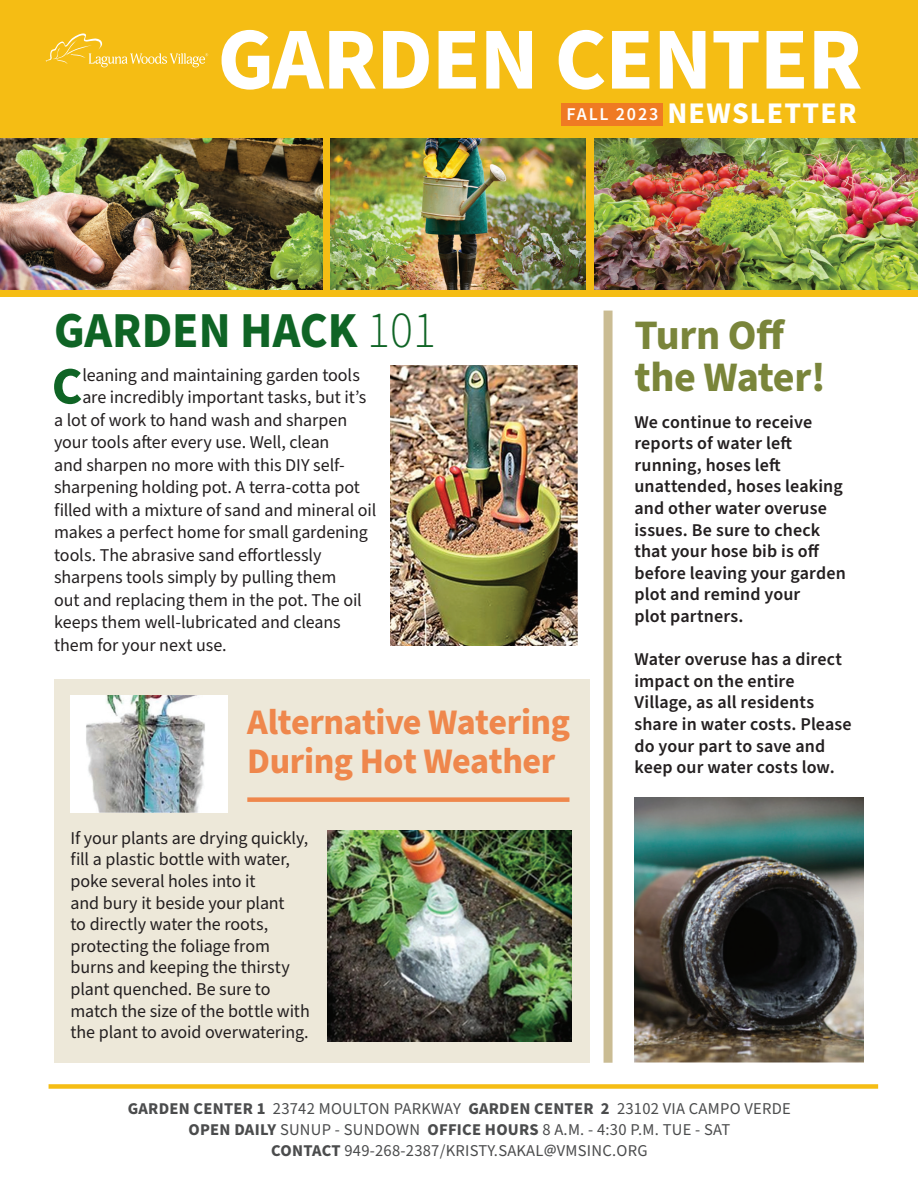
<style>
.page{position:relative;width:918px;height:1188px;background:#fff}
.page>*{position:absolute;margin:0;border:0;box-sizing:border-box;transform-origin:0 0}
.t1{font:700 88.5px "Source Sans Pro";letter-spacing:-.01em;color:#fff}
.t2{font:700 52.5px "Source Sans Pro";color:#0f6425}
.t3{font:700 50.4px "Source Sans Pro";color:#0f6425;scale:.95 1}
.t4{font:700 42px/42px "Source Sans Pro";letter-spacing:-.01em;color:#7a853a}
.t5{font:700 36px/39px "Source Sans Pro";letter-spacing:-.015em;color:#ef874c}
.t6{font:700 30px "Source Sans Pro";letter-spacing:.04em;color:#fff}
.t7{font:18px/21.6px "Source Sans Pro";letter-spacing:-.005em;color:#231f20}
.t8{font:600 18px/21.6px "Source Sans Pro";letter-spacing:.005em;color:#231f20}
.t9{font:600 18px "Source Sans Pro";letter-spacing:.1em;color:#fff}
.t10{font:16.5px "Source Sans Pro";letter-spacing:.015em;color:#4b4c4d}
.s1{font-weight:300}
.s2{font-weight:700}
</style>
<div class="page">
<div style="left:0;top:0;width:918px;height:297px;background:#f5bd14"></div>
<svg style="left:46px;top:33px;width:162px;height:34px"></svg>
<img style="left:0;top:138px;width:322px;height:152px">
<img style="left:331px;top:138px;width:255px;height:152px">
<img style="left:594px;top:138px;width:324px;height:152px">
<div style="left:562px;top:103px;width:101px;height:22px;background:#ef7a23"></div>
<div style="left:49px;top:1084px;width:829px;height:5px;background:#f5bd14"></div>
<div style="left:604px;top:311px;width:9px;height:752px;background:#cabc93"></div>
<img style="left:390px;top:365px;width:187px;height:281px">
<div style="left:54px;top:679px;width:536px;height:384px;background:#ede8d9"></div>
<div style="left:247px;top:797px;width:322px;height:5px;background:#ef874c"></div>
<img style="left:70px;top:696px;width:158px;height:116px">
<img style="left:328px;top:830px;width:243px;height:211px">
<img style="left:634px;top:797px;width:230px;height:266px">
<p class="t1" style="left:218px;top:-1px;width:646px">GARDEN CENTER</p>
<p class="t9" style="left:567px;top:102px;width:93px">FALL 2023</p>
<p class="t6" style="left:667px;top:93px;width:191px">NEWSLETTER</p>
<p class="t3" style="left:54px;top:296px;width:403px">GARDEN HACK <span class="s1">101</span></p>
<p class="t2" style="left:52px;top:350px;width:32px">C</p>
<p class="t7" style="left:82px;top:365px;width:279px">leaning and maintaining garden tools</p>
<p class="t7" style="left:82px;top:387px;width:286px">are incredibly important tasks, but it’s</p>
<p class="t7" style="left:54px;top:410px;width:295px">a lot of work to hand wash and sharpen</p>
<p class="t7" style="left:54px;top:432px;width:277px">your tools after every use. Well, clean</p>
<p class="t7" style="left:54px;top:455px;width:292px">and sharpen no more with this DIY self-</p>
<p class="t7" style="left:54px;top:477px;width:307px">sharpening holding pot. A terra-cotta pot</p>
<p class="t7" style="left:54px;top:500px;width:324px">filled with a mixture of sand and mineral oil</p>
<p class="t7" style="left:54px;top:522px;width:315px">makes a perfect home for small gardening</p>
<p class="t7" style="left:54px;top:545px;width:269px">tools. The abrasive sand effortlessly</p>
<p class="t7" style="left:54px;top:567px;width:284px">sharpens tools simply by pulling them</p>
<p class="t7" style="left:54px;top:590px;width:309px">out and replacing them in the pot. The oil</p>
<p class="t7" style="left:54px;top:612px;width:288px">keeps them well-lubricated and cleans</p>
<p class="t7" style="left:54px;top:635px;width:174px">them for your next use.</p>
<p class="t5" style="left:247px;top:703px;width:324px">Alternative Watering<br>During Hot Weather</p>
<p class="t7" style="left:70px;top:828px;width:241px">If your plants are drying quickly, fill a plastic bottle with water, poke several holes into it<br>and bury it beside your plant<br>to directly water the roots, protecting the foliage from burns and keeping the thirsty plant quenched. Be sure to match the size of the bottle with the plant to avoid overwatering.</p>
<p class="t4" style="left:634px;top:315px;width:193px">Turn Off the Water!</p>
<p class="t8" style="left:634px;top:411px;width:213px">We continue to receive reports of water left running, hoses left unattended, hoses leaking and other water overuse issues. Be sure to check that your hose bib is off before leaving your garden plot and remind your<br>plot partners.</p>
<p class="t8" style="left:634px;top:649px;width:219px">Water overuse has a direct impact on the entire<br>Village, as all residents share in water costs. Please do your part to save and keep our water costs low.</p>
<p class="t10" style="left:128px;top:1097px;width:665px"><span class="s2">GARDEN CENTER 1</span> 23742 MOULTON PARKWAY <span class="s2">GARDEN CENTER 2</span> 23102 VIA CAMPO VERDE</p>
<p class="t10" style="left:189px;top:1118px;width:543px"><span class="s2">OPEN DAILY</span> SUNUP - SUNDOWN <span class="s2">OFFICE HOURS</span> 8 A.M. - 4:30 P.M. TUE - SAT</p>
<p class="t10" style="left:271px;top:1139px;width:378px"><span class="s2">CONTACT</span> 949-268-2387/KRISTY.SAKAL@VMSINC.ORG</p>
</div>
